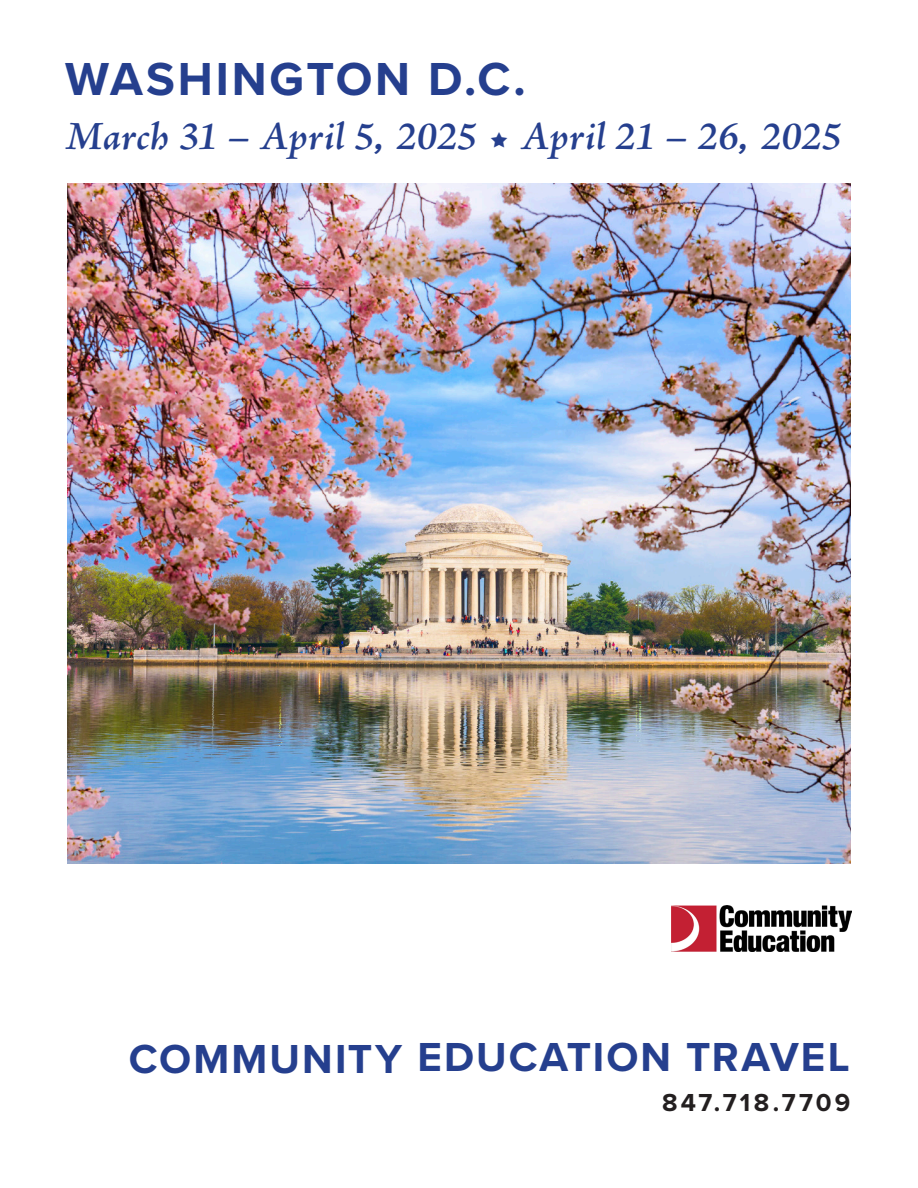
<style>
.page{position:relative;width:918px;height:1188px;background:#fff}
.page>*{position:absolute;margin:0;border:0;box-sizing:border-box;transform-origin:0 0}
.NEW_TOUR_White{font:700 48px "Proxima Nova";letter-spacing:.06em;color:#253f8e}
.TOUR{font:700 42px "Proxima Nova";letter-spacing:.05em;color:#253f8e}
.Tour_Date_List{font:italic 600 40.5px "Adobe Jenson Pro";letter-spacing:.005em;color:#253f8e}
.t1{font:700 25.5px "Proxima Nova";letter-spacing:.13em;color:#231f20}
.s1{font-family:"Proxima Nova"}
</style>
<div class="page">
<img style="left:671px;top:905px;width:181px;height:46px">
<img style="left:68px;top:183px;width:782px;height:681px">
<p class="NEW_TOUR_White" style="left:65px;top:43px;width:462px">WASHINGTON D.C.</p>
<p class="Tour_Date_List" style="left:65px;top:113px;width:778px">March 31 – April 5<span class="s1">,</span> 2025 April 21 – 26<span class="s1">,</span> 2025</p>
<p class="TOUR" style="left:129px;top:1026px;width:722px">COMMUNITY EDUCATION TRAVEL</p>
<p class="t1" style="left:662px;top:1083px;width:190px">847.718.7709</p>
</div>
